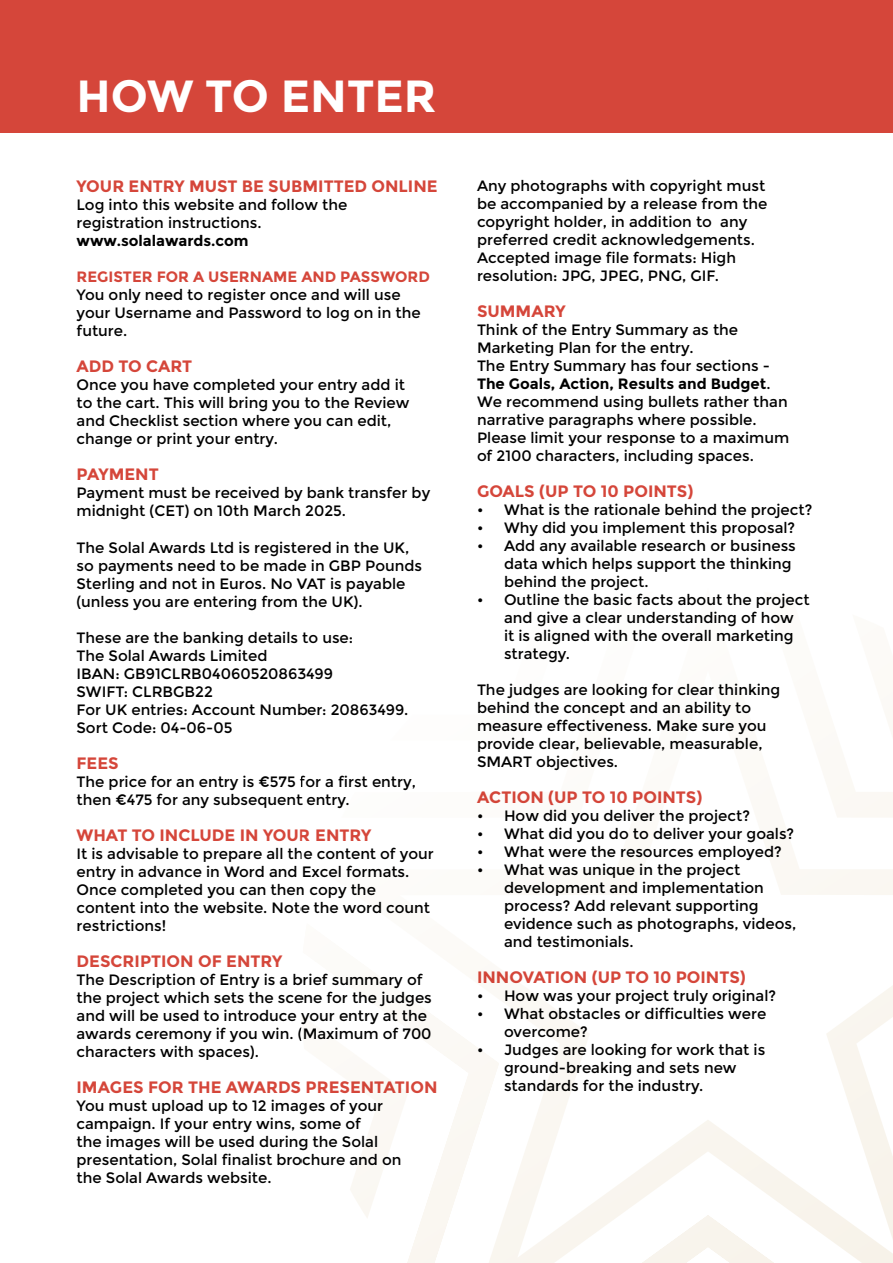
<style>
.page{position:relative;width:893px;height:1263px;background:#fff}
.page>*{position:absolute;margin:0;border:0;box-sizing:border-box;transform-origin:0 0}
.t1{font:700 45px "Montserrat";color:#fff}
.t2{font:700 16.5px "Montserrat";color:#d5463a}
.t3{font:15px/18px "Montserrat";color:#000}
.t4{font:700 15px "Montserrat";color:#d5463a}
.t5{font:700 15px "Montserrat";color:#000}
.s1{font-weight:700}
</style>
<div class="page">
<div style="left:0;top:0;width:893px;height:133px;background:#d5463a"></div>
<svg style="left:350px;top:778px;width:543px;height:485px"></svg>
<h1 class="t1" style="left:77px;top:69px;width:361px">HOW TO ENTER</h1>
<p class="t2" style="left:77px;top:177px;width:363px">YOUR ENTRY MUST BE SUBMITTED ONLINE</p>
<p class="t3" style="left:77px;top:196px;width:272px">Log into this website and follow the registration instructions.</p>
<p class="t5" style="left:77px;top:232px;width:174px">www.solalawards.com</p>
<p class="t4" style="left:77px;top:268px;width:355px">REGISTER FOR A USERNAME AND PASSWORD</p>
<p class="t3" style="left:77px;top:286px;width:346px">You only need to register once and will use your Username and Password to log on in the future.</p>
<p class="t2" style="left:77px;top:357px;width:117px">ADD TO CART</p>
<p class="t3" style="left:77px;top:376px;width:334px">Once you have completed your entry add it to the cart. This will bring you to the Review and Checklist section where you can edit, change or print your entry.</p>
<p class="t2" style="left:77px;top:465px;width:84px">PAYMENT</p>
<p class="t3" style="left:77px;top:484px;width:355px">Payment must be received by bank transfer by midnight (CET) on 10th March 2025.</p>
<p class="t3" style="left:77px;top:538px;width:347px">The Solal Awards Ltd is registered in the UK, so payments need to be made in GBP Pounds Sterling and not in Euros. No VAT is payable (unless you are entering from the UK).</p>
<p class="t3" style="left:77px;top:628px;width:333px">These are the banking details to use:<br>The Solal Awards Limited<br>IBAN: GB91CLRB04060520863499<br>SWIFT: CLRBGB22<br>For UK entries: Account Number: 20863499.<br>Sort Code: 04-06-05</p>
<p class="t2" style="left:77px;top:753px;width:44px">FEES</p>
<p class="t3" style="left:77px;top:772px;width:341px">The price for an entry is €575 for a first entry, then €475 for any subsequent entry.</p>
<p class="t2" style="left:77px;top:825px;width:296px">WHAT TO INCLUDE IN YOUR ENTRY</p>
<p class="t3" style="left:77px;top:844px;width:359px">It is advisable to prepare all the content of your entry in advance in Word and Excel formats.<br>Once completed you can then copy the content into the website. Note the word count restrictions!</p>
<p class="t2" style="left:77px;top:951px;width:207px">DESCRIPTION OF ENTRY</p>
<p class="t3" style="left:77px;top:970px;width:357px">The Description of Entry is a brief summary of the project which sets the scene for the judges and will be used to introduce your entry at the awards ceremony if you win. (Maximum of 700 characters with spaces).</p>
<p class="t2" style="left:77px;top:1077px;width:362px">IMAGES FOR THE AWARDS PRESENTATION</p>
<p class="t3" style="left:77px;top:1096px;width:327px">You must upload up to 12 images of your campaign. If your entry wins, some of<br>the images will be used during the Solal presentation, Solal finalist brochure and on the Solal Awards website.</p>
<p class="t3" style="left:477px;top:177px;width:292px">Any photographs with copyright must be accompanied by a release from the copyright holder, in addition to any preferred credit acknowledgements.<br>Accepted image file formats: High resolution: JPG, JPEG, PNG, GIF.</p>
<p class="t2" style="left:477px;top:301px;width:90px">SUMMARY</p>
<p class="t3" style="left:477px;top:321px;width:314px">Think of the Entry Summary as the Marketing Plan for the entry.<br>The Entry Summary has four sections - <span class="s1">The Goals, Action, Results and Budget</span>.<br>We recommend using bullets rather than narrative paragraphs where possible.<br>Please limit your response to a maximum of 2100 characters, including spaces.</p>
<p class="t2" style="left:477px;top:481px;width:218px">GOALS (UP TO 10 POINTS)</p>
<p class="t3" style="left:477px;top:501px;width:337px">• What is the rationale behind the project?</p>
<p class="t3" style="left:477px;top:519px;width:320px">• Why did you implement this proposal?</p>
<p class="t3" style="left:504px;top:537px;width:293px;text-indent:-27px">• Add any available research or business data which helps support the thinking behind the project.</p>
<p class="t3" style="left:504px;top:591px;width:307px;text-indent:-27px">• Outline the basic facts about the project and give a clear understanding of how<br>it is aligned with the overall marketing strategy.</p>
<p class="t3" style="left:477px;top:681px;width:305px">The judges are looking for clear thinking behind the concept and an ability to measure effectiveness. Make sure you provide clear, believable, measurable, SMART objectives.</p>
<p class="t2" style="left:477px;top:787px;width:227px">ACTION (UP TO 10 POINTS)</p>
<p class="t3" style="left:477px;top:807px;width:274px">• How did you deliver the project?</p>
<p class="t3" style="left:477px;top:825px;width:319px">• What did you do to deliver your goals?</p>
<p class="t3" style="left:477px;top:843px;width:306px">• What were the resources employed?</p>
<p class="t3" style="left:504px;top:861px;width:294px;text-indent:-27px">• What was unique in the project development and implementation process? Add relevant supporting evidence such as photographs, videos, and testimonials.</p>
<p class="t2" style="left:477px;top:967px;width:270px">INNOVATION (UP TO 10 POINTS)</p>
<p class="t3" style="left:477px;top:987px;width:301px">• How was your project truly original?</p>
<p class="t3" style="left:504px;top:1005px;width:264px;text-indent:-27px">• What obstacles or difficulties were overcome?</p>
<p class="t3" style="left:504px;top:1041px;width:263px;text-indent:-27px">• Judges are looking for work that is ground-breaking and sets new standards for the industry.</p>
</div>
